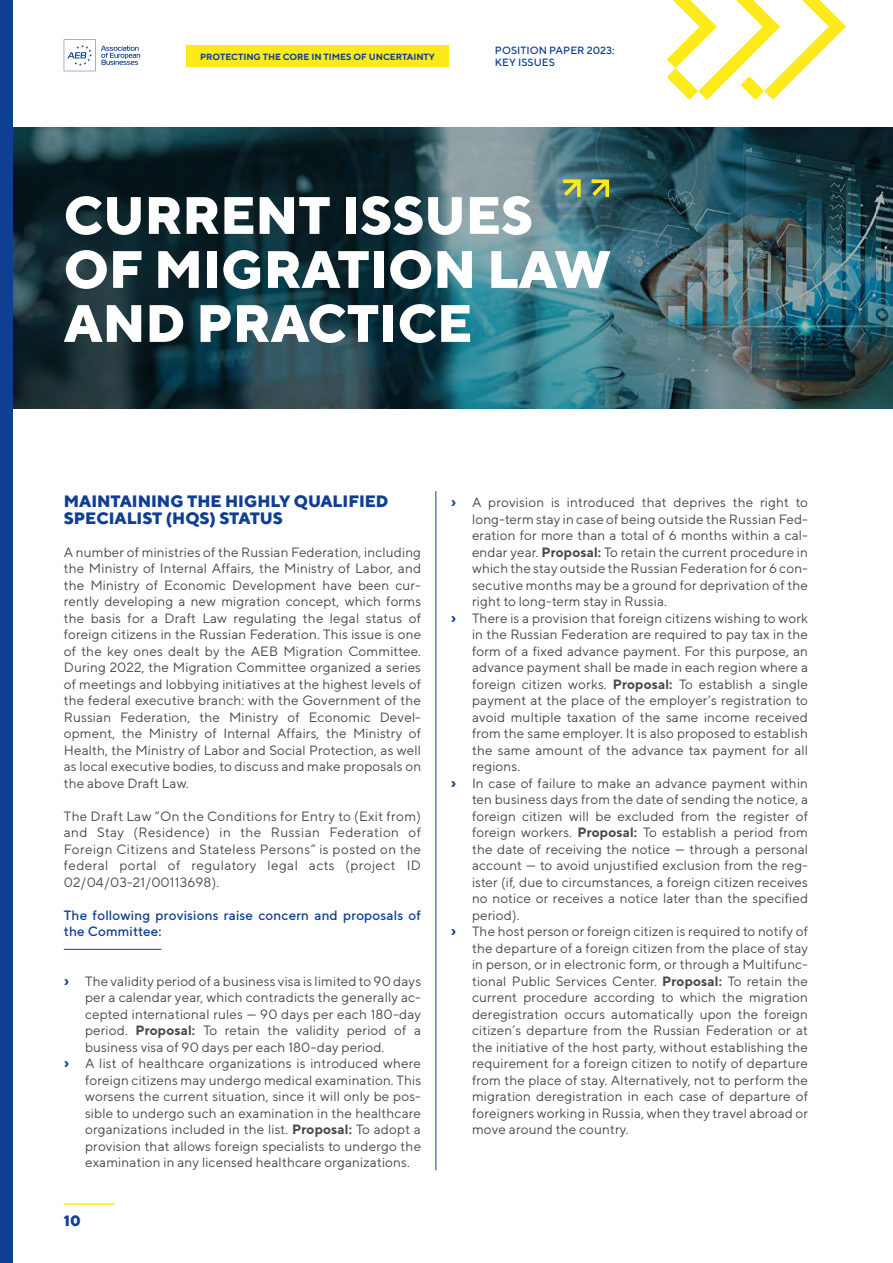
<style>
.page{position:relative;width:893px;height:1263px;background:#fff}
.page>*{position:absolute;margin:0;border:0;box-sizing:border-box;transform-origin:0 0}
.H_1{font:800 52.5px/54px "TT Norms";color:#fff}
.H_2{font:800 16.5px/16.5px "TT Norms";color:#0f3f93}
.t1{font:800 15px "TT Norms";color:#0f3f93}
.main_body{font:13.5px/16.5px "TT Norms";letter-spacing:.01em;color:#484847;text-align:justify}
.H_3__1{font:500 13.5px/16.5px "TT Norms";letter-spacing:.01em;color:#0f3f93}
.t2{font:500 10.5px/12px "TT Norms";color:#0f3f93}
.t3{font:700 9px "TT Norms";color:#0f3f93}
.s1{font-weight:700;font-size:16.5px;color:#0f3f93}
.s2{font-weight:700}
</style>
<div class="page">
<img style="left:13px;top:128px;width:879px;height:280px">
<hr style="left:64px;top:949px;width:97px;height:1px;background:#0f3f93">
<hr style="left:436px;top:491px;width:1px;height:679px;background:#0f3f93">
<svg style="left:563px;top:179px;width:18px;height:18px"></svg>
<svg style="left:591px;top:179px;width:18px;height:18px"></svg>
<div style="left:0;top:0;width:13px;height:1263px;background:#0f3f93"></div>
<svg style="left:64px;top:39px;width:76px;height:32px"></svg>
<hr style="left:64px;top:1203px;width:51px;height:2px;background:#fcea1b">
<svg style="left:666px;top:0;width:180px;height:100px"></svg>
<div style="left:186px;top:46px;width:263px;height:21px;background:#fcea1b"></div>
<p class="t3" style="left:200px;top:51px;width:236px">PROTECTING THE CORE IN TIMES OF UNCERTAINTY</p>
<p class="t2" style="left:495px;top:44px;width:121px">POSITION PAPER 2023:<br>KEY ISSUES</p>
<p class="H_1" style="left:64px;top:187px;width:549px">CURRENT ISSUES<br>OF MIGRATION LAW<br>AND PRACTICE</p>
<p class="H_2" style="left:64px;top:493px;width:326px">MAINTAINING THE HIGHLY QUALIFIED<br>SPECIALIST (HQS) STATUS</p>
<p class="main_body" style="left:64px;top:543px;width:359px">A number of ministries of the Russian Federation, including the Ministry of Internal Affairs, the Ministry of Labor, and the Ministry of Economic Development have been cur&shy;rently developing a new migration concept, which forms the basis for a Draft Law regulating the legal status of foreign citizens in the Russian Federation. This issue is one of the key ones dealt by the AEB Migration Committee.<br>During 2022, the Migration Committee organized a series of meetings and lobbying initiatives at the highest levels of the federal executive branch: with the Government of the Russian Federation, the Ministry of Economic Devel&shy;opment, the Ministry of Internal Affairs, the Ministry of Health, the Ministry of Labor and Social Protection, as well as local executive bodies, to discuss and make proposals on the above Draft Law.</p>
<p class="main_body" style="left:64px;top:807px;width:359px">The Draft Law “On the Conditions for Entry to (Exit from) and Stay (Residence) in the Russian Federation of Foreign Citizens and Stateless Persons” is posted on the federal portal of regulatory legal acts (project ID 02/04/03-21/00113698).</p>
<p class="H_3__1" style="left:64px;top:906px;width:359px">The following provisions raise concern and proposals of the Committee:</p>
<p class="main_body" style="left:85px;top:972px;width:338px;text-indent:-21px"><span class="s1">›</span> The validity period of a business visa is limited to 90 days per a calendar year, which contradicts the generally ac&shy;cepted international rules — 90 days per each 180-day period. <span class="s2">Proposal:</span> To retain the validity period of a business visa of 90 days per each 180-day period.</p>
<p class="main_body" style="left:85px;top:1055px;width:338px;text-indent:-21px"><span class="s1">›</span> A list of healthcare organizations is introduced where foreign citizens may undergo medical examination. This worsens the current situation, since it will only be pos&shy;sible to undergo such an examination in the healthcare organizations included in the list. <span class="s2">Proposal:</span> To adopt a provision that allows foreign specialists to undergo the examination in any licensed healthcare organizations.</p>
<p class="t1" style="left:64px;top:1211px;width:18px">10</p>
<p class="main_body" style="left:472px;top:494px;width:338px;text-indent:-21px"><span class="s1">›</span> A provision is introduced that deprives the right to long-term stay in case of being outside the Russian Fed&shy;eration for more than a total of 6 months within a cal&shy;endar year. <span class="s2">Proposal:</span> To retain the current procedure in which the stay outside the Russian Federation for 6 con&shy;secutive months may be a ground for deprivation of the right to long-term stay in Russia.</p>
<p class="main_body" style="left:472px;top:609px;width:338px;text-indent:-21px"><span class="s1">›</span> There is a provision that foreign citizens wishing to work in the Russian Federation are required to pay tax in the form of a fixed advance payment. For this purpose, an advance payment shall be made in each region where a foreign citizen works. <span class="s2">Proposal:</span> To establish a single payment at the place of the employer’s registration to avoid multiple taxation of the same income received from the same employer. It is also proposed to establish the same amount of the advance tax payment for all regions.</p>
<p class="main_body" style="left:472px;top:774px;width:338px;text-indent:-21px"><span class="s1">›</span> In case of failure to make an advance payment within ten business days from the date of sending the notice, a foreign citizen will be excluded from the register of foreign workers. <span class="s2">Proposal:</span> To establish a period from the date of receiving the notice — through a personal account — to avoid unjustified exclusion from the reg&shy;ister (if, due to circumstances, a foreign citizen receives no notice or receives a notice later than the specified period).</p>
<p class="main_body" style="left:472px;top:923px;width:338px;text-indent:-21px"><span class="s1">›</span> The host person or foreign citizen is required to notify of the departure of a foreign citizen from the place of stay in person, or in electronic form, or through a Multifunc&shy;tional Public Services Center. <span class="s2">Proposal:</span> To retain the current procedure according to which the migration deregistration occurs automatically upon the foreign citizen’s departure from the Russian Federation or at the initiative of the host party, without establishing the requirement for a foreign citizen to notify of departure from the place of stay. Alternatively, not to perform the migration deregistration in each case of departure of foreigners working in Russia, when they travel abroad or move around the country.</p>
</div>
